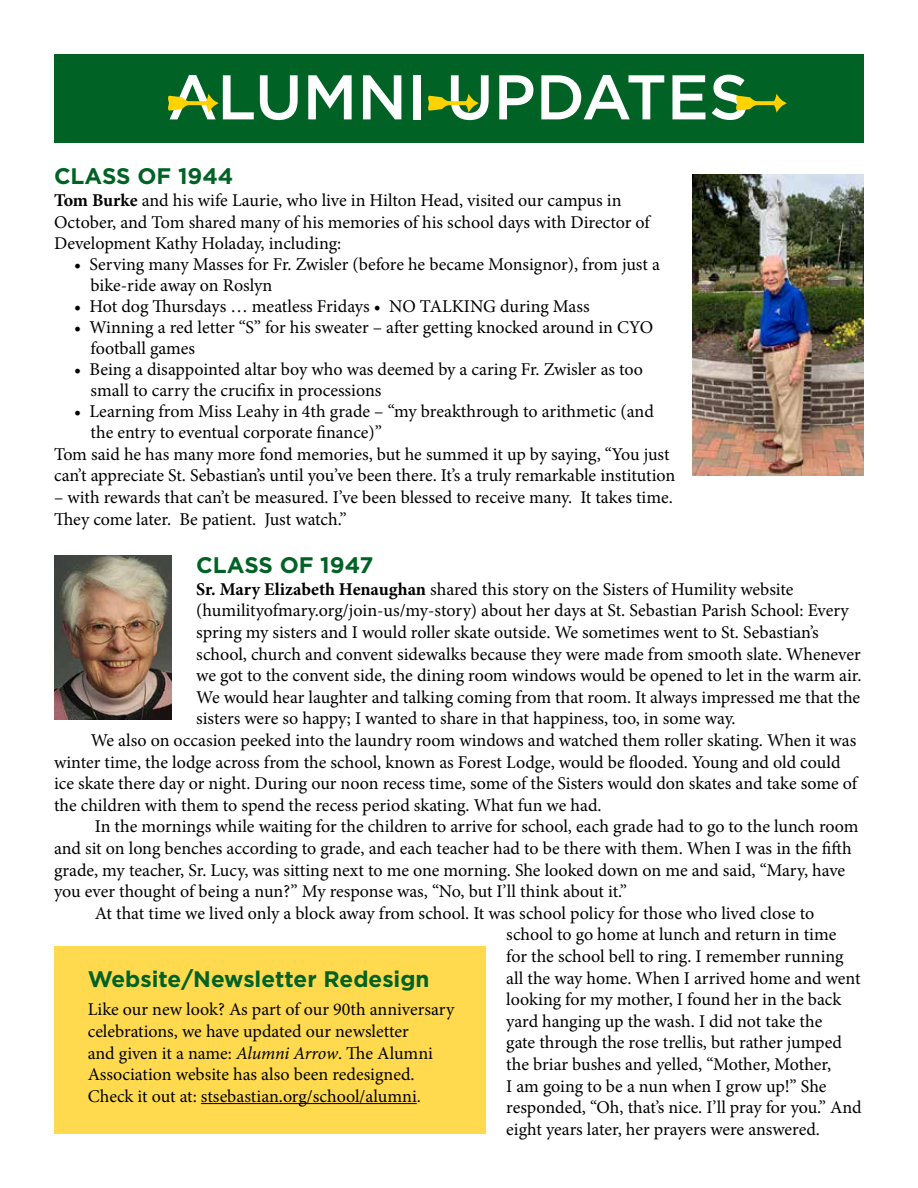
<style>
.page{position:relative;width:918px;height:1188px;background:#fff}
.page>*{position:absolute;margin:0;border:0;box-sizing:border-box;transform-origin:0 0}
.t1{font:500 63px "Gotham";color:#fff}
.t2{font:700 22.5px "Gotham";color:#006225}
.t3{font:18px/21.6px "Minion Pro";letter-spacing:-.005em;color:#000}
.s1{font-weight:700}
.s2{font-style:italic}
</style>
<div class="page">
<div style="left:54px;top:54px;width:810px;height:89px;background:#006225"></div>
<svg style="left:168px;top:75px;width:51px;height:44px"></svg>
<svg style="left:736px;top:94px;width:51px;height:19px"></svg>
<svg style="left:428px;top:94px;width:51px;height:19px"></svg>
<img style="left:692px;top:175px;width:172px;height:300px">
<img style="left:54px;top:555px;width:118px;height:165px">
<div style="left:54px;top:946px;width:432px;height:188px;background:#ffda4f"></div>
<hr style="left:201px;top:1103px;width:216px;height:1px;background:#000">
<h1 class="t1" style="left:217px;top:56px;width:534px">LUMNI UPDATES</h1>
<p class="t2" style="left:54px;top:161px;width:181px">CLASS OF 1944</p>
<p class="t3" style="left:54px;top:189px;width:597px"><span class="s1">Tom Burke</span> and his wife Laurie, who live in Hilton Head, visited our campus in<br>October, and Tom shared many of his memories of his school days with Director of<br>Development Kathy Holaday, including:</p>
<p class="t3" style="left:91px;top:254px;width:571px;line-height:21px;text-indent:-16px">• Serving many Masses for Fr. Zwisler (before he became Monsignor), from just a bike-ride away on Roslyn</p>
<p class="t3" style="left:74px;top:296px;width:517px">• Hot dog Thursdays … meatless Fridays • NO TALKING during Mass</p>
<p class="t3" style="left:91px;top:317px;width:564px;line-height:21px;text-indent:-16px">• Winning a red letter “S” for his sweater – after getting knocked around in CYO football games</p>
<p class="t3" style="left:91px;top:359px;width:554px;line-height:21px;text-indent:-16px">• Being a disappointed altar boy who was deemed by a caring Fr. Zwisler as too small to carry the crucifix in processions</p>
<p class="t3" style="left:74px;top:401px;width:581px">• Learning from Miss Leahy in 4th grade – “my breakthrough to arithmetic (and</p>
<p class="t3" style="left:91px;top:422px;width:293px">the entry to eventual corporate finance)”</p>
<p class="t3" style="left:54px;top:443px;width:617px">Tom said he has many more fond memories, but he summed it up by saying, “You just</p>
<p class="t3" style="left:54px;top:465px;width:623px">can’t appreciate St. Sebastian’s until you’ve been there. It’s a truly remarkable institution</p>
<p class="t3" style="left:54px;top:487px;width:620px">– with rewards that can’t be measured. I’ve been blessed to receive many. It takes time.<br>They come later. Be patient. Just watch.”</p>
<p class="t2" style="left:196px;top:550px;width:179px">CLASS OF 1947</p>
<p class="t3" style="left:196px;top:578px;width:599px"><span class="s1">Sr. Mary Elizabeth Henaughan</span> shared this story on the Sisters of Humility website</p>
<p class="t3" style="left:196px;top:600px;width:654px">(humilityofmary.org/join-us/my-story) about her days at St. Sebastian Parish School: Every</p>
<p class="t3" style="left:196px;top:621px;width:624px">spring my sisters and I would roller skate outside. We sometimes went to St. Sebastian’s</p>
<p class="t3" style="left:196px;top:643px;width:666px">school, church and convent sidewalks because they were made from smooth slate. Whenever</p>
<p class="t3" style="left:196px;top:665px;width:667px">we got to the convent side, the dining room windows would be opened to let in the warm air.</p>
<p class="t3" style="left:196px;top:686px;width:665px">We would hear laughter and talking coming from that room. It always impressed me that the</p>
<p class="t3" style="left:196px;top:708px;width:541px">sisters were so happy; I wanted to share in that happiness, too, in some way.</p>
<p class="t3" style="left:91px;top:729px;width:767px">We also on occasion peeked into the laundry room windows and watched them roller skating. When it was</p>
<p class="t3" style="left:54px;top:751px;width:788px">winter time, the lodge across from the school, known as Forest Lodge, would be flooded. Young and old could</p>
<p class="t3" style="left:54px;top:773px;width:805px">ice skate there day or night. During our noon recess time, some of the Sisters would don skates and take some of</p>
<p class="t3" style="left:54px;top:794px;width:549px">the children with them to spend the recess period skating. What fun we had.</p>
<p class="t3" style="left:95px;top:816px;width:765px">In the mornings while waiting for the children to arrive for school, each grade had to go to the lunch room</p>
<p class="t3" style="left:54px;top:837px;width:799px">and sit on long benches according to grade, and each teacher had to be there with them. When I was in the fifth</p>
<p class="t3" style="left:54px;top:859px;width:793px">grade, my teacher, Sr. Lucy, was sitting next to me one morning. She looked down on me and said, “Mary, have</p>
<p class="t3" style="left:54px;top:881px;width:575px">you ever thought of being a nun?” My response was, “No, but I’ll think about it.”</p>
<p class="t3" style="left:95px;top:902px;width:721px">At that time we lived only a block away from school. It was school policy for those who lived close to</p>
<p class="t3" style="left:506px;top:924px;width:332px">school to go home at lunch and return in time</p>
<p class="t3" style="left:506px;top:945px;width:339px">for the school bell to ring. I remember running</p>
<p class="t3" style="left:506px;top:967px;width:356px">all the way home. When I arrived home and went</p>
<p class="t3" style="left:506px;top:989px;width:337px">looking for my mother, I found her in the back</p>
<p class="t3" style="left:506px;top:1010px;width:318px">yard hanging up the wash. I did not take the</p>
<p class="t3" style="left:506px;top:1032px;width:337px">gate through the rose trellis, but rather jumped</p>
<p class="t3" style="left:506px;top:1053px;width:326px">the briar bushes and yelled, “Mother, Mother,</p>
<p class="t3" style="left:506px;top:1075px;width:322px">I am going to be a nun when I grow up!” She</p>
<p class="t3" style="left:506px;top:1097px;width:357px">responded, “Oh, that’s nice. I’ll pray for you.” And</p>
<p class="t3" style="left:506px;top:1118px;width:315px">eight years later, her prayers were answered.</p>
<p class="t2" style="left:88px;top:964px;width:343px">Website/Newsletter Redesign</p>
<p class="t3" style="left:88px;top:999px;width:368px">Like our new look? As part of our 90th anniversary celebrations, we have updated our newsletter<br>and given it a name: <span class="s2">Alumni Arrow</span>. The Alumni Association website has also been redesigned.<br>Check it out at: stsebastian.org/school/alumni.</p>
</div>
